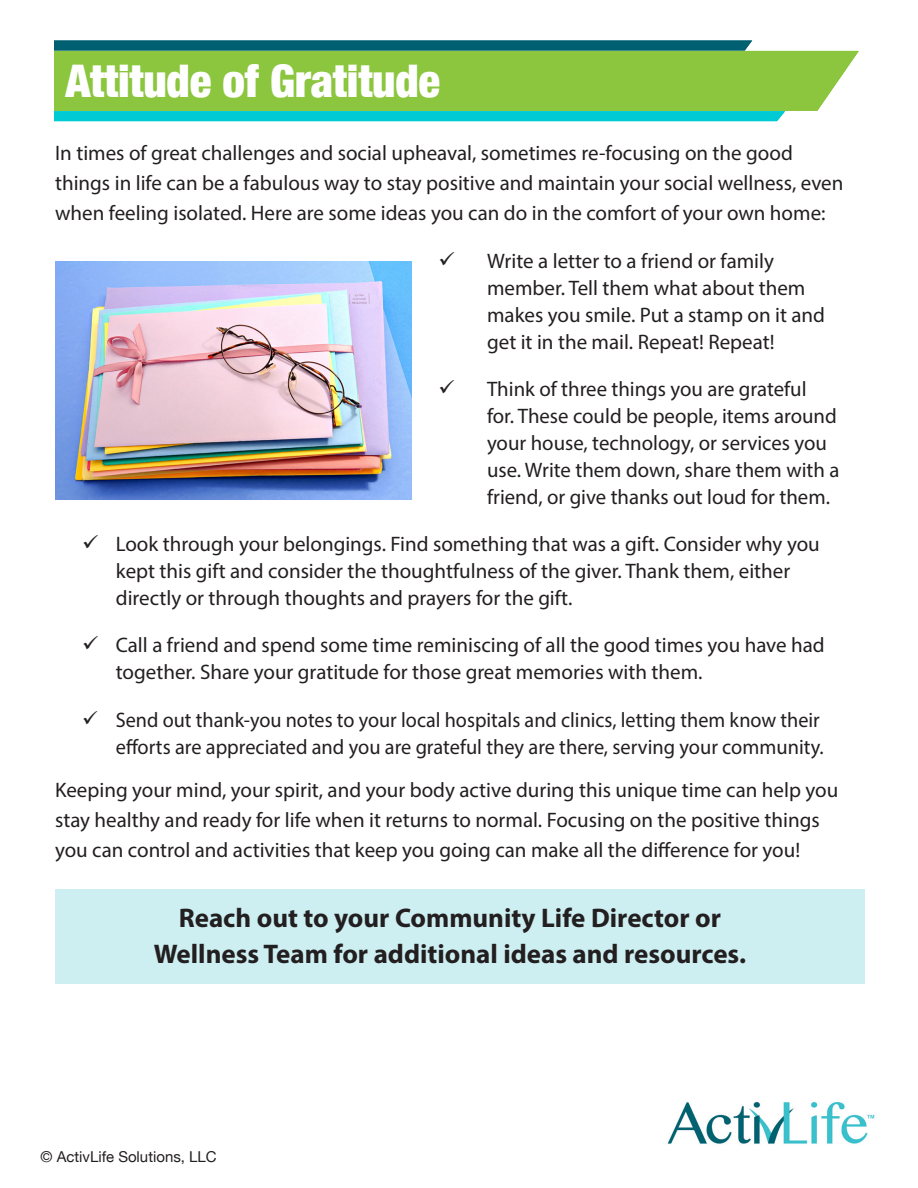
<style>
.page{position:relative;width:918px;height:1188px;background:#fff}
.page>*{position:absolute;margin:0;border:0;box-sizing:border-box;transform-origin:0 0}
.t1{font:900 condensed 45px "Helvetica Neue";letter-spacing:-.005em;color:#fff}
.paragraph_sgl_short{font:700 27px/36px "Myriad Pro";color:#231f20;text-align:center}
.paragraph_sgl_short-2{font:21px/27px "Myriad Pro";color:#231f20}
.paragraph_sgl_short-3{font:21px/27px "Myriad Pro";color:#231f20;text-align:right;scale:.96 1}
.t2{font:15px "Helvetica Neue";color:#231f20}
</style>
<div class="page">
<div style="left:55px;top:890px;width:810px;height:94px;background:#cdeff2"></div>
<div style="left:54px;top:51px;width:805px;height:60px;background:#8bc63e"></div>
<svg style="left:54px;top:40px;width:698px;height:10px;background:#076475"></svg>
<div style="left:54px;top:111px;width:731px;height:10px;background:#00cad4"></div>
<img style="left:667px;top:1102px;width:208px;height:42px">
<img style="left:55px;top:261px;width:356px;height:239px">
<p class="t1" style="left:65px;top:44px;width:376px">Attitude of Gratitude</p>
<p class="paragraph_sgl_short-2" style="left:55px;top:138px;width:790px;line-height:30px">In times of great challenges and social upheaval, sometimes re-focusing on the good things in life can be a fabulous way to stay positive and maintain your social wellness, even when feeling isolated. Here are some ideas you can do in the comfort of your own home:</p>
<p class="paragraph_sgl_short-2" style="left:487px;top:247px;width:340px;text-indent:-49px">✓ Write a letter to a friend or family member. Tell them what about them makes you smile. Put a stamp on it and get it in the mail. Repeat! Repeat!</p>
<p class="paragraph_sgl_short-2" style="left:487px;top:375px;width:354px;text-indent:-49px">✓ Think of three things you are grateful<br>for. These could be people, items around your house, technology, or services you use. Write them down, share them with a friend, or give thanks out loud for them.</p>
<p class="paragraph_sgl_short-2" style="left:116px;top:530px;width:705px;text-indent:-34px">✓ Look through your belongings. Find something that was a gift. Consider why you kept this gift and consider the thoughtfulness of the giver. Thank them, either directly or through thoughts and prayers for the gift.</p>
<p class="paragraph_sgl_short-2" style="left:116px;top:632px;width:710px;text-indent:-34px">✓ Call a friend and spend some time reminiscing of all the good times you have had together. Share your gratitude for those great memories with them.</p>
<p class="paragraph_sgl_short-3" style="left:82px;top:706px;width:774px">✓ Send out thank-you notes to your local hospitals and clinics, letting them know their efforts are appreciated and you are grateful they are there, serving your community.</p>
<p class="paragraph_sgl_short-2" style="left:55px;top:775px;width:785px;line-height:30px">Keeping your mind, your spirit, and your body active during this unique time can help you stay healthy and ready for life when it returns to normal. Focusing on the positive things you can control and activities that keep you going can make all the difference for you!</p>
<p class="paragraph_sgl_short" style="left:154px;top:899px;width:594px">Reach out to your Community Life Director or<br>Wellness Team for additional ideas and resources.</p>
<p class="t2" style="left:40px;top:1146px;width:178px">© ActivLife Solutions, LLC</p>
</div>
